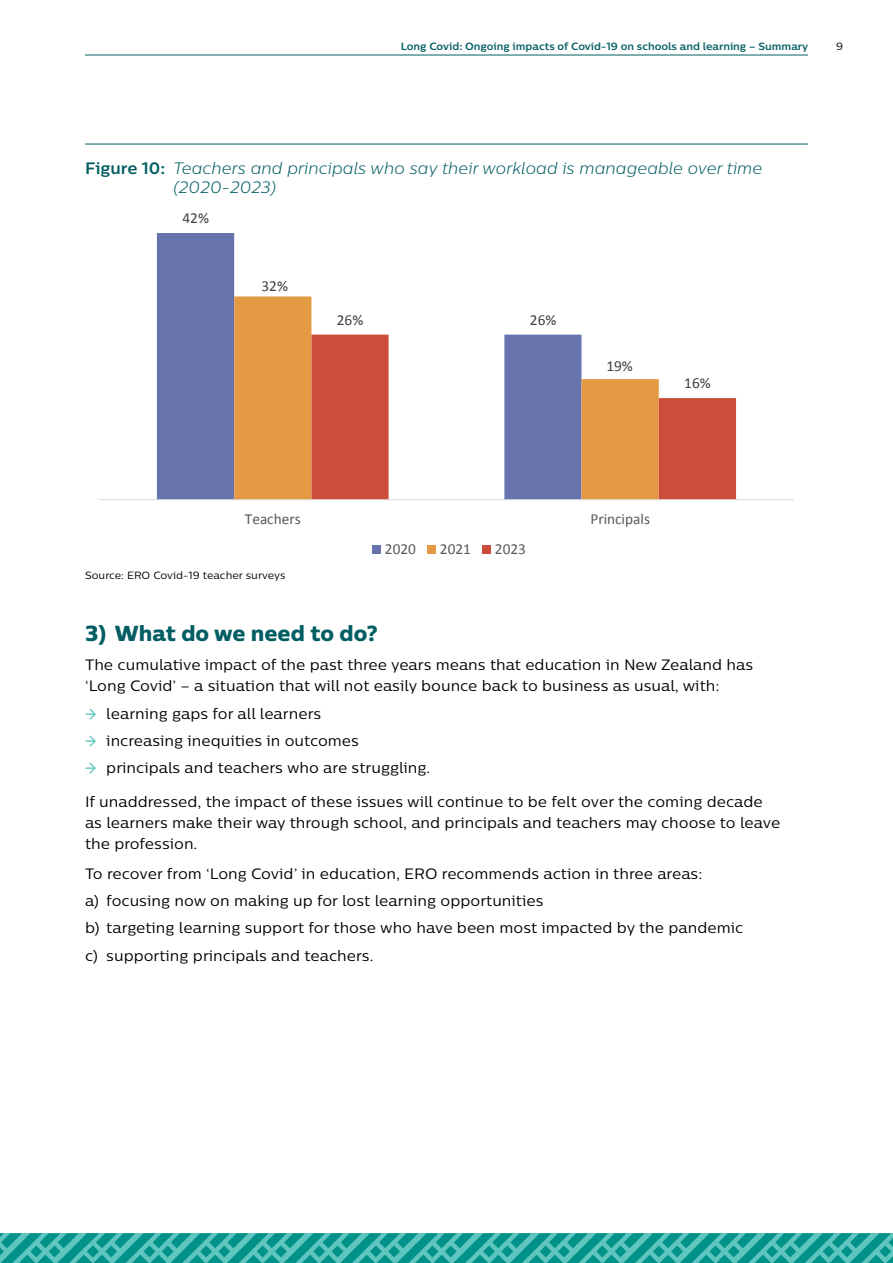
<style>
.page{position:relative;width:893px;height:1263px;background:#fff}
.page>*{position:absolute;margin:0;border:0;box-sizing:border-box;transform-origin:0 0}
.t1{font:21.75px "Centrale Sans X Bold";color:#035e63}
.t2{font:italic 300 16.5px/19.5px "Centrale Sans";color:#035e63}
.t3{font:15.3px "Calibri";color:#595959}
.t4{font:15.3px "Calibri";letter-spacing:.005em;color:#404040}
.Body_copy__keep{font:15px/21px "Centrale Sans";color:#000}
.Body_copy_before_lis{font:15px/21px "Centrale Sans";color:#000}
.t5{font:700 10.5px "Centrale Sans";color:#035e63}
.Notes_after_table_fi{font:10.5px "Centrale Sans";color:#000}
.s1{font-weight:700;font-style:normal}
.s2{font-weight:500;color:#5fc5bf}
</style>
<div class="page">
<hr style="left:85px;top:144px;width:723px;height:1px;background:#035e63">
<div style="left:157px;top:233px;width:78px;height:266px;background:#6673ac"></div>
<svg style="left:234px;top:296px;width:348px;height:203px;fill:#e39a43"></svg>
<svg style="left:311px;top:335px;width:425px;height:164px"></svg>
<hr style="left:99px;top:499px;width:695px;height:1px;background:#d9d9d9">
<div style="left:373px;top:545px;width:8px;height:9px;background:#6673ac"></div>
<div style="left:428px;top:545px;width:8px;height:9px;background:#e39a43"></div>
<div style="left:483px;top:545px;width:8px;height:9px;background:#cb4d3a"></div>
<svg style="left:0;top:1233px;width:893px;height:30px"></svg>
<hr style="left:85px;top:55px;width:723px;height:1px;background:#035e63">
<p class="t5" style="left:401px;top:40px;width:409px">Long Covid: Ongoing impacts of Covid-19 on schools and learning – Summary</p>
<p class="Notes_after_table_fi" style="left:836px;top:40px;width:9px">9</p>
<p class="t2" style="left:173px;top:158px;width:590px;text-indent:-88px"><span class="s1">Figure 10:</span> Teachers and principals who say their workload is manageable over time (2020-2023)</p>
<p class="t4" style="left:182px;top:207px;width:28px">42%</p>
<p class="t4" style="left:261px;top:276px;width:28px">32%</p>
<p class="t4" style="left:337px;top:309px;width:28px">26%</p>
<p class="t4" style="left:530px;top:309px;width:28px">26%</p>
<p class="t4" style="left:606px;top:355px;width:28px">19%</p>
<p class="t4" style="left:684px;top:373px;width:28px">16%</p>
<p class="t3" style="left:245px;top:508px;width:57px">Teachers</p>
<p class="t3" style="left:590px;top:508px;width:61px">Principals</p>
<p class="t3" style="left:385px;top:538px;width:32px">2020</p>
<p class="t3" style="left:440px;top:538px;width:32px">2021</p>
<p class="t3" style="left:495px;top:538px;width:32px">2023</p>
<h1 class="Notes_after_table_fi" style="left:85px;top:569px;width:202px">Source: ERO Covid-19 teacher surveys</h1>
<p class="t1" style="left:85px;top:619px;width:294px">3) What do we need to do?</p>
<p class="Body_copy_before_lis" style="left:85px;top:654px;width:670px">The cumulative impact of the past three years means that education in New Zealand has ‘Long Covid’ – a situation that will not easily bounce back to business as usual, with:</p>
<p class="Body_copy__keep" style="left:85px;top:702px;width:238px"><span class="s2">→</span> learning gaps for all learners</p>
<p class="Body_copy__keep" style="left:85px;top:730px;width:275px"><span class="s2">→</span> increasing inequities in outcomes</p>
<p class="Body_copy__keep" style="left:85px;top:757px;width:347px"><span class="s2">→</span> principals and teachers who are struggling.</p>
<p class="Body_copy__keep" style="left:85px;top:791px;width:697px">If unaddressed, the impact of these issues will continue to be felt over the coming decade as learners make their way through school, and principals and teachers may choose to leave the profession.</p>
<p class="Body_copy_before_lis" style="left:85px;top:862px;width:619px">To recover from ‘Long Covid’ in education, ERO recommends action in three areas:</p>
<p class="Body_copy__keep" style="left:85px;top:890px;width:460px">a) focusing now on making up for lost learning opportunities</p>
<p class="Body_copy__keep" style="left:85px;top:917px;width:660px">b) targeting learning support for those who have been most impacted by the pandemic</p>
<p class="Body_copy__keep" style="left:85px;top:945px;width:290px">c) supporting principals and teachers.</p>
</div>
